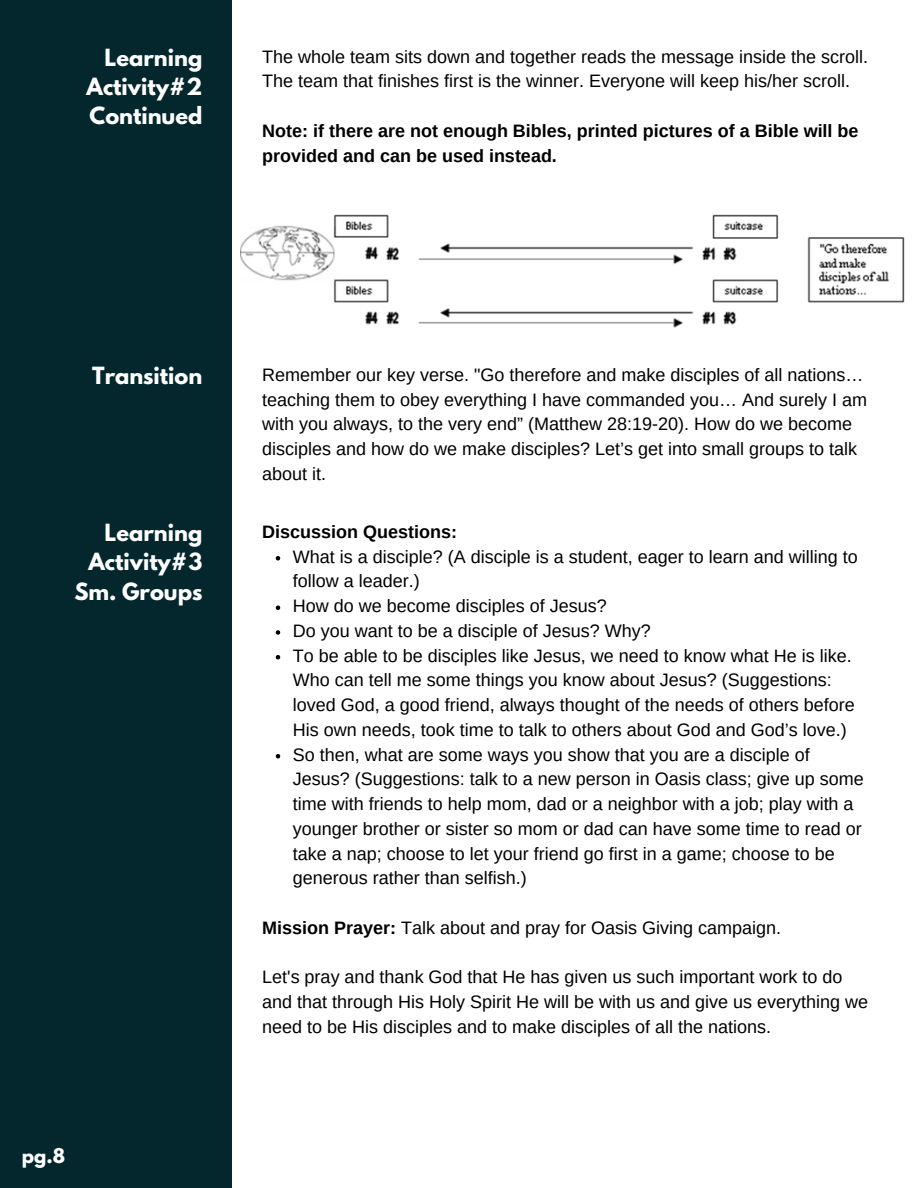
<style>
.page{position:relative;width:918px;height:1188px;background:#fff}
.page>*{position:absolute;margin:0;border:0;box-sizing:border-box;transform-origin:0 0}
.t1{font:700 21px "League Spartan";color:#fff}
.t2{font:18px/24.8px "Arimo";color:#000}
.t3{font:700 18px/24.8px "Arimo";color:#000}
.t4{font:700 18px "League Spartan";color:#fff}
.s1{font-weight:700}
</style>
<div class="page">
<div style="left:0;top:0;width:232px;height:1188px;background:#03272d"></div>
<img style="left:241px;top:214px;width:664px;height:114px">
<svg style="left:276px;top:556px;width:4px;height:4px"></svg>
<svg style="left:276px;top:605px;width:4px;height:5px"></svg>
<svg style="left:276px;top:630px;width:4px;height:5px"></svg>
<svg style="left:276px;top:655px;width:4px;height:4px"></svg>
<svg style="left:276px;top:754px;width:4px;height:4px"></svg>
<p class="t1" style="left:105px;top:47px;width:99px">Learning</p>
<p class="t1" style="left:87px;top:76px;width:117px">Activity#2</p>
<p class="t1" style="left:90px;top:105px;width:114px">Continued</p>
<p class="t2" style="left:262px;top:44px;width:607px">The whole team sits down and together reads the message inside the scroll.<br>The team that finishes first is the winner. Everyone will keep his/her scroll.</p>
<p class="t3" style="left:262px;top:118px;width:598px">Note: if there are not enough Bibles, printed pictures of a Bible will be provided and can be used instead.</p>
<p class="t1" style="left:92px;top:365px;width:112px">Transition</p>
<p class="t1" style="left:105px;top:522px;width:99px">Learning</p>
<p class="t1" style="left:88px;top:551px;width:115px">Activity#3</p>
<p class="t1" style="left:74px;top:581px;width:129px">Sm. Groups</p>
<p class="t4" style="left:22px;top:1146px;width:45px">pg.8</p>
<p class="t2" style="left:262px;top:362px;width:606px">Remember our key verse. "Go therefore and make disciples of all nations… teaching them to obey everything I have commanded you… And surely I am with you always, to the very end” (Matthew 28:19-20). How do we become disciples and how do we make disciples? Let’s get into small groups to talk about it.</p>
<p class="t3" style="left:262px;top:519px;width:196px">Discussion Questions:</p>
<p class="t2" style="left:293px;top:544px;width:566px">What is a disciple? (A disciple is a student, eager to learn and willing to follow a leader.)</p>
<p class="t2" style="left:293px;top:594px;width:315px">How do we become disciples of Jesus?</p>
<p class="t2" style="left:293px;top:618px;width:359px">Do you want to be a disciple of Jesus? Why?</p>
<p class="t2" style="left:293px;top:643px;width:563px">To be able to be disciples like Jesus, we need to know what He is like.<br>Who can tell me some things you know about Jesus? (Suggestions: loved God, a good friend, always thought of the needs of others before His own needs, took time to talk to others about God and God’s love.)</p>
<p class="t2" style="left:293px;top:742px;width:572px">So then, what are some ways you show that you are a disciple of Jesus? (Suggestions: talk to a new person in Oasis class; give up some time with friends to help mom, dad or a neighbor with a job; play with a younger brother or sister so mom or dad can have some time to read or take a nap; choose to let your friend go first in a game; choose to be generous rather than selfish.)</p>
<p class="t2" style="left:262px;top:915px;width:520px"><span class="s1">Mission Prayer:</span> Talk about and pray for Oasis Giving campaign.</p>
<p class="t2" style="left:262px;top:965px;width:607px">Let's pray and thank God that He has given us such important work to do and that through His Holy Spirit He will be with us and give us everything we need to be His disciples and to make disciples of all the nations.</p>
</div>
